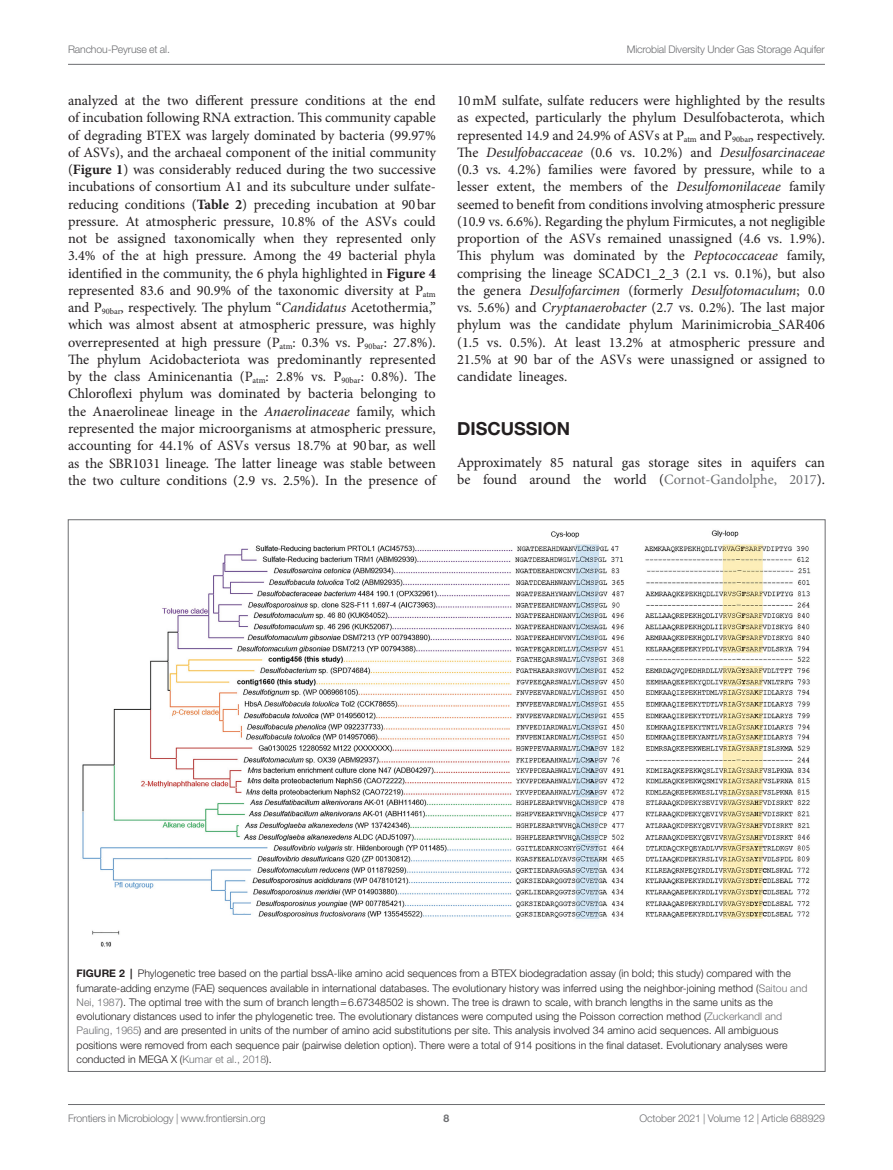
<style>
.page{position:relative;width:893px;height:1170px;background:#fff}
.page>*{position:absolute;margin:0;border:0;box-sizing:border-box;transform-origin:0 0}
.HEAD_1{font:700 18px "Helvetica Neue LT Std";color:#231f20}
.TEXT_FLUSH{font:14.25px/17.2px "Minion Pro";letter-spacing:-.005em;color:#231f20;text-align:justify}
.FIG_LEG{font:300 10.5px/14.2px "Helvetica Neue LT Std";color:#231f20}
.t1{font:300 10.5px "Helvetica Neue LT Std";letter-spacing:-.015em;color:#6c6d70}
.t2{font:700 10.5px "Helvetica Neue LT Std";color:#6c6d70}
.s1{font-weight:700}
.s2{font-style:italic}
.s3{color:#6c6d70}
</style>
<div class="page">
<hr style="left:68px;top:64px;width:757px;height:1px;background:#6c6d70">
<hr style="left:68px;top:1104px;width:757px;height:1px;background:#6c6d70">
<img style="left:82px;top:530px;width:729px;height:417px">
<p class="t1" style="left:68px;top:42px;width:103px">Ranchou-Peyruse et al.</p>
<p class="t1" style="left:627px;top:42px;width:200px">Microbial Diversity Under Gas Storage Aquifer</p>
<p class="TEXT_FLUSH" style="left:68px;top:92px;width:369px">analyzed at the two different pressure conditions at the end of incubation following RNA extraction. This community capable of degrading BTEX was largely dominated by bacteria (99.97% of ASVs), and the archaeal component of the initial community (<span class="s1">Figure 1</span>) was considerably reduced during the two successive incubations of consortium A1 and its subculture under sulfate&shy;reducing conditions (<span class="s1">Table 2</span>) preceding incubation at 90bar pressure. At atmospheric pressure, 10.8% of the ASVs could not be assigned taxonomically when they represented only 3.4% of the at high pressure. Among the 49 bacterial phyla identified in the community, the 6 phyla highlighted in <span class="s1">Figure 4 </span>represented 83.6 and 90.9% of the taxonomic diversity at P<sub>atm </sub>and P<sub>90bar</sub>, respectively. The phylum “<span class="s2">Candidatus</span> Acetothermia,” which was almost absent at atmospheric pressure, was highly overrepresented at high pressure (P<sub>atm</sub>: 0.3% vs. P<sub>90bar</sub>: 27.8%).<br>The phylum Acidobacteriota was predominantly represented by the class Aminicenantia (P<sub>atm</sub>: 2.8% vs. P<sub>90bar</sub>: 0.8%). The Chloroflexi phylum was dominated by bacteria belonging to the Anaerolineae lineage in the <span class="s2">Anaerolinaceae</span> family, which represented the major microorganisms at atmospheric pressure, accounting for 44.1% of ASVs versus 18.7% at 90bar, as well as the SBR1031 lineage. The latter lineage was stable between the two culture conditions (2.9 vs. 2.5%). In the presence of</p>
<p class="TEXT_FLUSH" style="left:457px;top:92px;width:370px">10mM sulfate, sulfate reducers were highlighted by the results as expected, particularly the phylum Desulfobacterota, which represented 14.9 and 24.9% of ASVs at P<sub>atm</sub> and P<sub>90bar</sub>, respectively.<br>The <span class="s2">Desulfobaccaceae</span> (0.6 vs. 10.2%) and <span class="s2">Desulfosarcinaceae </span>(0.3 vs. 4.2%) families were favored by pressure, while to a lesser extent, the members of the <span class="s2">Desulfomonilaceae</span> family seemed to benefit from conditions involving atmospheric pressure (10.9 vs. 6.6%). Regarding the phylum Firmicutes, a not negligible proportion of the ASVs remained unassigned (4.6 vs. 1.9%).<br>This phylum was dominated by the <span class="s2">Peptococcaceae</span> family, comprising the lineage SCADC1_2_3 (2.1 vs. 0.1%), but also the genera <span class="s2">Desulfofarcimen</span> (formerly <span class="s2">Desulfotomaculum</span>; 0.0 vs. 5.6%) and <span class="s2">Cryptanaerobacter</span> (2.7 vs. 0.2%). The last major phylum was the candidate phylum Marinimicrobia_SAR406 (1.5 vs. 0.5%). At least 13.2% at atmospheric pressure and 21.5% at 90 bar of the ASVs were unassigned or assigned to candidate lineages.</p>
<p class="HEAD_1" style="left:457px;top:417px;width:115px">DISCUSSION</p>
<p class="TEXT_FLUSH" style="left:457px;top:453px;width:369px">Approximately 85 natural gas storage sites in aquifers can be found around the world (<span class="s3">Cornot-Gandolphe, 2017</span>).</p>
<p class="FIG_LEG" style="left:77px;top:966px;width:732px"><span class="s1">FIGURE 2 |</span> Phylogenetic tree based on the partial bssA-like amino acid sequences from a BTEX biodegradation assay (in bold; this study) compared with the fumarate-adding enzyme (FAE) sequences available in international databases. The evolutionary history was inferred using the neighbor-joining method (<span class="s3">Saitou and Nei, 1987</span>). The optimal tree with the sum of branch length=6.67348502 is shown. The tree is drawn to scale, with branch lengths in the same units as the evolutionary distances used to infer the phylogenetic tree. The evolutionary distances were computed using the Poisson correction method (<span class="s3">Zuckerkandl and Pauling, 1965</span>) and are presented in units of the number of amino acid substitutions per site. This analysis involved 34 amino acid sequences. All ambiguous positions were removed from each sequence pair (pairwise deletion option). There were a total of 914 positions in the final dataset. Evolutionary analyses were conducted in MEGA X (<span class="s3">Kumar et al., 2018</span>).</p>
<p class="t1" style="left:68px;top:1111px;width:199px">Frontiers in Microbiology | www.frontiersin.org</p>
<p class="t2" style="left:444px;top:1111px;width:7px">8</p>
<p class="t1" style="left:640px;top:1111px;width:187px">October 2021 | Volume 12 | Article 688929</p>
</div>
